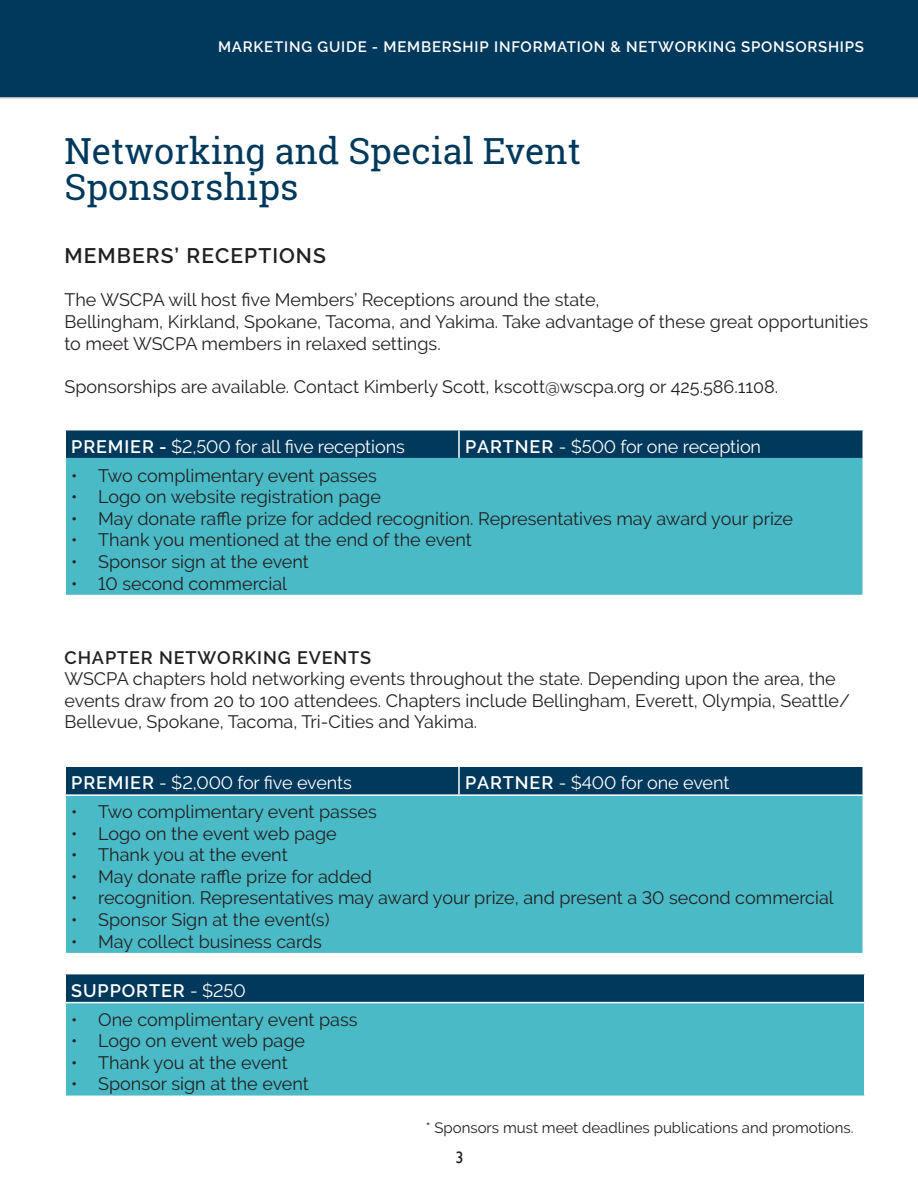
<style>
.page{position:relative;width:918px;height:1188px;background:#fff}
.page>*{position:absolute;margin:0;border:0;box-sizing:border-box;transform-origin:0 0}
.t1{font:36px/36px "Roboto Slab";color:#00395c}
.t2{font:600 21px "Raleway";letter-spacing:.05em;color:#231f20}
.t3{font:18px/21.6px "Raleway";color:#231f20}
.t4{font:18px "Raleway";letter-spacing:-.005em;color:#fff}
.t5{font:600 18px "Raleway";letter-spacing:.05em;color:#231f20}
.t6{font:600 18px "Raleway";letter-spacing:.05em;color:#fff}
.t7{font:16.5px "Gill Sans";color:#231f20}
.t8{font:600 15px "Raleway";letter-spacing:.05em;color:#fff}
.t9{font:15px "Raleway";color:#231f20}
.s1{font-weight:600}
.s2{font-weight:400}
</style>
<div class="page">
<div style="left:0;top:0;width:918px;height:99px;background:#00395c"></div>
<svg style="left:66px;top:430px;width:796px;height:28px;background:#043c5f"></svg>
<div style="left:65px;top:459px;width:798px;height:137px;background:#4abac7"></div>
<hr style="left:458px;top:430px;width:2px;height:28px;background:#fff">
<hr style="left:66px;top:458px;width:393px;height:1px;background:#4abac7">
<hr style="left:459px;top:458px;width:403px;height:1px;background:#4abac7">
<hr style="left:64px;top:459px;width:2px;height:136px;background:#fff">
<hr style="left:862px;top:459px;width:2px;height:136px;background:#fff">
<hr style="left:64px;top:595px;width:395px;height:1px;background:#fff">
<hr style="left:459px;top:595px;width:405px;height:1px;background:#fff">
<div style="left:66px;top:767px;width:796px;height:27px;background:#00395c"></div>
<div style="left:65px;top:795px;width:798px;height:159px;background:#4abac7"></div>
<hr style="left:458px;top:767px;width:2px;height:27px;background:#fff">
<hr style="left:64px;top:794px;width:395px;height:2px;background:#fff">
<hr style="left:64px;top:796px;width:2px;height:157px;background:#fff">
<hr style="left:459px;top:794px;width:405px;height:2px;background:#fff">
<hr style="left:862px;top:796px;width:2px;height:157px;background:#fff">
<hr style="left:64px;top:953px;width:395px;height:1px;background:#fff">
<hr style="left:459px;top:953px;width:405px;height:1px;background:#fff">
<div style="left:65px;top:974px;width:800px;height:29px;background:#00395c"></div>
<div style="left:65px;top:1003px;width:800px;height:93px;background:#4abac7"></div>
<hr style="left:64px;top:974px;width:2px;height:28px;background:#fff">
<hr style="left:864px;top:974px;width:2px;height:28px;background:#fff">
<hr style="left:64px;top:1002px;width:802px;height:1px;background:#fff">
<hr style="left:64px;top:1003px;width:2px;height:93px;background:#fff">
<hr style="left:864px;top:1003px;width:2px;height:93px;background:#fff">
<p class="t8" style="left:218px;top:38px;width:647px">MARKETING GUIDE - MEMBERSHIP INFORMATION &amp; NETWORKING SPONSORSHIPS</p>
<h1 class="t1" style="left:64px;top:133px;width:518px">Networking and Special Event<br>Sponsorships</h1>
<p class="t2" style="left:64px;top:244px;width:263px">MEMBERS’ RECEPTIONS</p>
<p class="t3" style="left:64px;top:289px;width:805px">The WSCPA will host five Members’ Receptions around the state,<br>Bellingham, Kirkland, Spokane, Tacoma, and Yakima. Take advantage of these great opportunities to meet WSCPA members in relaxed settings.</p>
<p class="t3" style="left:64px;top:376px;width:715px">Sponsorships are available. Contact Kimberly Scott, kscott@wscpa.org or 425.586.1108.</p>
<p class="t4" style="left:71px;top:436px;width:335px"><span class="s1">PREMIER -</span> $2,500 for all five receptions</p>
<p class="t4" style="left:465px;top:436px;width:298px"><span class="s1">PARTNER</span> - $500 for one reception</p>
<p class="t3" style="left:71px;top:464px;width:307px">• Two complimentary event passes</p>
<p class="t3" style="left:71px;top:486px;width:311px">• Logo on website registration page</p>
<p class="t3" style="left:71px;top:508px;width:723px">• May donate raffle prize for added recognition. Representatives may award your prize</p>
<p class="t3" style="left:71px;top:529px;width:402px">• Thank you mentioned at the end of the event</p>
<p class="t3" style="left:71px;top:551px;width:239px">• Sponsor sign at the event</p>
<p class="t3" style="left:71px;top:572px;width:217px">• 10 second commercial</p>
<p class="t5" style="left:64px;top:647px;width:308px">CHAPTER NETWORKING EVENTS</p>
<p class="t3" style="left:64px;top:668px;width:787px">WSCPA chapters hold networking events throughout the state. Depending upon the area, the events draw from 20 to 100 attendees. Chapters include Bellingham, Everett, Olympia, Seattle/<br>Bellevue, Spokane, Tacoma, Tri-Cities and Yakima.</p>
<p class="t4" style="left:71px;top:772px;width:282px"><span class="s1">PREMIER</span> - $2,000 for five events</p>
<p class="t4" style="left:465px;top:772px;width:266px"><span class="s1">PARTNER</span> - $400 for one event</p>
<p class="t3" style="left:71px;top:801px;width:307px">• Two complimentary event passes</p>
<p class="t3" style="left:71px;top:822px;width:267px">• Logo on the event web page</p>
<p class="t3" style="left:71px;top:844px;width:218px">• Thank you at the event</p>
<p class="t3" style="left:71px;top:866px;width:302px">• May donate raffle prize for added</p>
<p class="t3" style="left:71px;top:887px;width:764px">• recognition. Representatives may award your prize, and present a 30 second commercial</p>
<p class="t3" style="left:71px;top:909px;width:260px">• Sponsor Sign at the event(s)</p>
<p class="t3" style="left:71px;top:930px;width:252px">• May collect business cards</p>
<p class="t6" style="left:71px;top:980px;width:176px">SUPPORTER <span class="s2">- $250</span></p>
<p class="t3" style="left:71px;top:1008px;width:288px">• One complimentary event pass</p>
<p class="t3" style="left:71px;top:1030px;width:235px">• Logo on event web page</p>
<p class="t3" style="left:71px;top:1052px;width:218px">• Thank you at the event</p>
<p class="t3" style="left:71px;top:1073px;width:239px">• Sponsor sign at the event</p>
<p class="t9" style="left:426px;top:1119px;width:430px">* Sponsors must meet deadlines publications and promotions.</p>
<p class="t7" style="left:456px;top:1148px;width:10px">3</p>
</div>
